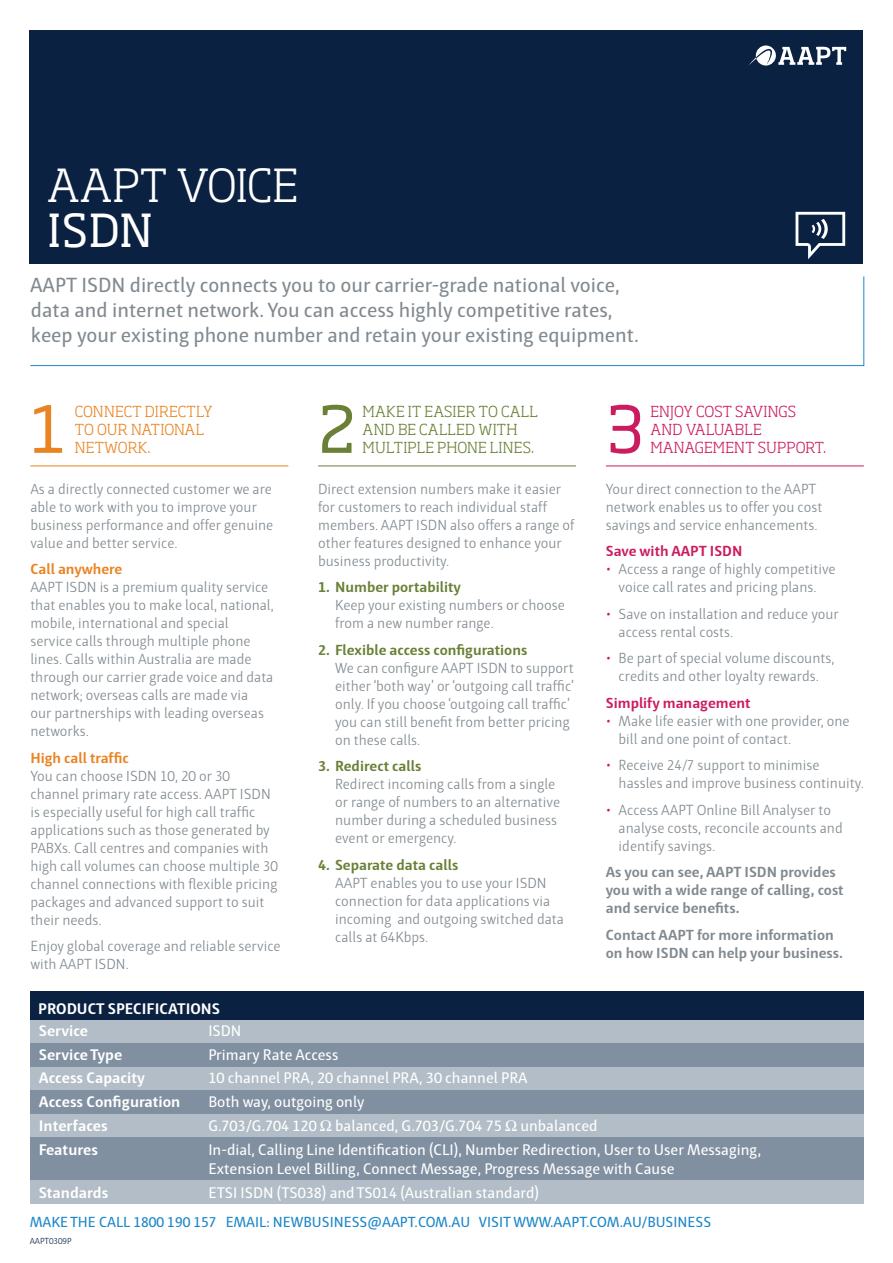
<style>
.page{position:relative;width:893px;height:1263px;background:#fff}
.page>*{position:absolute;margin:0;border:0;box-sizing:border-box;transform-origin:0 0}
.t1{font:63.75px "Soho Std";color:#698036}
.t2{font:63.75px "Soho Std";color:#cb1c60}
.t3{font:63.75px "Soho Std";color:#e98423}
.t4{font:300 45px "Soho Std";letter-spacing:-.005em;color:#fff}
.t5{font:45px "Soho Std";color:#fff}
.t6{font:21px/25.2px "Haptic";color:#818a90}
.t7{font:15.75px/19.5px "Haptic";color:#fff}
.t8{font:700 15.75px "Haptic";color:#fff}
.t9{font:15px/18px "Haptic Light 0 wt";color:#818a90}
.t10{font:700 15px/18px "Haptic";color:#818a90}
.t11{font:700 15px "Haptic";color:#698036}
.t12{font:15px "Haptic";color:#1d87c9}
.t13{font:300 15px/18px "Soho Std";letter-spacing:.015em;color:#698036}
.t14{font:300 15px "Soho Std";letter-spacing:.015em;color:#cb1c60}
.t15{font:300 15px/18px "Soho Std";letter-spacing:.01em;color:#e98423}
.t16{font:700 15px "Haptic";color:#cb1c60}
.t17{font:700 15px "Haptic";color:#e98423}
.t18{font:9px "Haptic Light 0 wt";color:#0a2142}
.s1{color:#cb1c60}
</style>
<div class="page">
<div style="left:30px;top:991px;width:833px;height:29px;background:#0a2142"></div>
<div style="left:30px;top:1020px;width:833px;height:24px;background:#b2bdc7"></div>
<div style="left:30px;top:30px;width:833px;height:234px;background:#0a2142"></div>
<svg style="left:749px;top:45px;width:97px;height:21px"></svg>
<svg style="left:30px;top:276px;width:834px;height:90px"></svg>
<hr style="left:318px;top:466px;width:258px;height:1px;background:#698036">
<hr style="left:606px;top:466px;width:258px;height:1px;background:#cb1c60">
<hr style="left:30px;top:466px;width:258px;height:1px;background:#e98423">
<div style="left:30px;top:1043px;width:833px;height:24px;background:#8090a1"></div>
<div style="left:30px;top:1141px;width:833px;height:41px;background:#8090a1"></div>
<div style="left:30px;top:1181px;width:833px;height:23px;background:#b2bdc7"></div>
<div style="left:30px;top:1067px;width:833px;height:23px;background:#b2bdc7"></div>
<div style="left:30px;top:1114px;width:833px;height:23px;background:#b2bdc7"></div>
<div style="left:30px;top:1090px;width:833px;height:24px;background:#8090a1"></div>
<div style="left:30px;top:1137px;width:833px;height:23px;background:#8090a1"></div>
<svg style="left:795px;top:212px;width:50px;height:47px"></svg>
<h2 class="t4" style="left:47px;top:157px;width:253px">AAPT VOICE</h2>
<h2 class="t5" style="left:47px;top:202px;width:107px">ISDN</h2>
<h3 class="t6" style="left:30px;top:272px;width:610px">AAPT ISDN directly connects you to our carrier-grade national voice, data and internet network. You can access highly competitive rates, keep your existing phone number and retain your existing equipment.</h3>
<h1 class="t3" style="left:30px;top:389px;width:37px">1</h1>
<p class="t15" style="left:75px;top:402px;width:138px">CONNECT DIRECTLY<br>TO OUR NATIONAL<br>NETWORK.</p>
<p class="t9" style="left:30px;top:480px;width:244px">As a directly connected customer we are able to work with you to improve your business performance and offer genuine value and better service.</p>
<p class="t17" style="left:30px;top:560px;width:94px">Call anywhere</p>
<p class="t9" style="left:30px;top:578px;width:245px">AAPT ISDN is a premium quality service that enables you to make local, national, mobile, international and special service calls through multiple phone lines. Calls within Australia are made through our carrier grade voice and data network; overseas calls are made via<br>our partnerships with leading overseas networks.</p>
<p class="t17" style="left:30px;top:748px;width:100px">High call traffic</p>
<p class="t9" style="left:30px;top:767px;width:249px">You can choose ISDN 10, 20 or 30 channel primary rate access. AAPT ISDN is especially useful for high call traffic applications such as those generated by PABXs. Call centres and companies with high call volumes can choose multiple 30 channel connections with flexible pricing packages and advanced support to suit their needs.</p>
<p class="t9" style="left:30px;top:937px;width:252px">Enjoy global coverage and reliable service with AAPT ISDN.</p>
<h1 class="t1" style="left:318px;top:389px;width:39px">2</h1>
<h1 class="t2" style="left:606px;top:389px;width:40px">3</h1>
<p class="t13" style="left:363px;top:402px;width:177px">MAKE IT EASIER TO CALL<br>AND BE CALLED WITH<br>MULTIPLE PHONE LINES.</p>
<p class="t14" style="left:650px;top:402px;width:56px">ENJOY COST</p>
<p class="t14" style="left:735px;top:402px;width:10px">SAVIN</p>
<p class="t14" style="left:779px;top:402px;width:18px">GS</p>
<p class="t14" style="left:650px;top:420px;width:12px">AND</p>
<p class="t14" style="left:686px;top:420px;width:11px">VALUABLE</p>
<p class="t14" style="left:650px;top:438px;width:12px">MANA</p>
<p class="t14" style="left:695px;top:438px;width:21px">GEMENT</p>
<p class="t14" style="left:758px;top:438px;width:11px">SUPPORT</p>
<p class="t14" style="left:823px;top:438px;width:4px">.</p>
<p class="t9" style="left:318px;top:480px;width:258px">Direct extension numbers make it easier for customers to reach individual staff members. AAPT ISDN also offers a range of other features designed to enhance your business productivity.</p>
<p class="t11" style="left:318px;top:578px;width:144px">1. Number portability</p>
<p class="t9" style="left:335px;top:596px;width:231px">Keep your existing numbers or choose from a new number range.</p>
<p class="t11" style="left:318px;top:640px;width:211px">2. Flexible access configurations</p>
<p class="t9" style="left:335px;top:659px;width:240px">We can configure AAPT ISDN to support either ‘both way’ or ‘outgoing call traffic’ only. If you choose ‘outgoing call traffic’ you can still benefit from better pricing on these calls.</p>
<p class="t11" style="left:318px;top:757px;width:105px">3. Redirect calls</p>
<p class="t9" style="left:335px;top:775px;width:226px">Redirect incoming calls from a single or range of numbers to an alternative number during a scheduled business event or emergency.</p>
<p class="t11" style="left:318px;top:855px;width:142px">4. Separate data calls</p>
<p class="t9" style="left:335px;top:874px;width:230px">AAPT enables you to use your ISDN connection for data applications via incoming and outgoing switched data calls at 64Kbps.</p>
<p class="t9" style="left:606px;top:480px;width:218px">Your direct connection to the AAPT network enables us to offer you cost savings and service enhancements.</p>
<p class="t16" style="left:606px;top:542px;width:138px">Save with AAPT ISDN</p>
<p class="t9" style="left:606px;top:560px;width:231px;text-align:center"><span class="s1">•</span> Access a range of highly competitive voice call rates and pricing plans.</p>
<p class="t9" style="left:619px;top:605px;width:222px;text-indent:-13px"><span class="s1">•</span> Save on installation and reduce your access rental costs.</p>
<p class="t9" style="left:606px;top:649px;width:230px;text-align:center"><span class="s1">•</span> Be part of special volume discounts, credits and other loyalty rewards.</p>
<p class="t16" style="left:606px;top:693px;width:146px">Simplify management</p>
<p class="t9" style="left:619px;top:712px;width:232px;text-indent:-13px"><span class="s1">•</span> Make life easier with one provider, one bill and one point of contact.</p>
<p class="t9" style="left:619px;top:756px;width:247px;text-indent:-13px"><span class="s1">•</span> Receive 24/7 support to minimise hassles and improve business continuity.</p>
<p class="t9" style="left:619px;top:801px;width:226px;text-indent:-13px"><span class="s1">•</span> Access AAPT Online Bill Analyser to analyse costs, reconcile accounts and identify savings.</p>
<p class="t10" style="left:606px;top:863px;width:239px">As you can see, AAPT ISDN provides you with a wide range of calling, cost and service benefits.</p>
<p class="t10" style="left:606px;top:925px;width:239px">Contact AAPT for more information on how ISDN can help your business.</p>
<p class="t8" style="left:38px;top:999px;width:103px">product specificati</p>
<p class="t8" style="left:190px;top:999px;width:21px">ons</p>
<p class="t8" style="left:39px;top:1021px;width:51px">Service</p>
<p class="t7" style="left:208px;top:1021px;width:35px">ISDN</p>
<p class="t8" style="left:39px;top:1045px;width:85px">Service Type</p>
<p class="t7" style="left:208px;top:1044px;width:132px">Primary Rate Access</p>
<p class="t8" style="left:39px;top:1069px;width:107px">Access Capacity</p>
<p class="t7" style="left:208px;top:1068px;width:321px">10 channel PRA, 20 channel PRA, 30 channel PRA</p>
<p class="t8" style="left:39px;top:1092px;width:143px">Access Configuration</p>
<p class="t7" style="left:208px;top:1092px;width:158px">Both way, outgoing only</p>
<p class="t8" style="left:39px;top:1116px;width:70px">Interfaces</p>
<p class="t7" style="left:208px;top:1116px;width:391px">G.703/G.704 120 balanced, G.703/G.704 75 unbalanced</p>
<p class="t8" style="left:39px;top:1140px;width:61px">Features</p>
<p class="t7" style="left:208px;top:1139px;width:554px">In-dial, Calling Line Identification (CLI), Number Redirection, User to User Messaging,<br>Extension Level Billing, Connect Message, Progress Message with Cause</p>
<p class="t8" style="left:39px;top:1183px;width:71px">Standards</p>
<p class="t7" style="left:208px;top:1183px;width:332px">ETSI ISDN (TS038) and TS014 (Australian standard)</p>
<p class="t12" style="left:30px;top:1213px;width:213px">MAKE THE CALL 1800 190 157 Email</p>
<p class="t12" style="left:266px;top:1213px;width:125px">: NEWBUSINESS@aapt</p>
<p class="t12" style="left:415px;top:1213px;width:80px">.com.au Visit</p>
<p class="t12" style="left:513px;top:1213px;width:14px">www</p>
<p class="t12" style="left:550px;top:1213px;width:13px">.aapt</p>
<p class="t12" style="left:586px;top:1213px;width:70px">.com.au/business</p>
<p class="t18" style="left:30px;top:1236px;width:43px">AAPT0309P</p>
</div>
